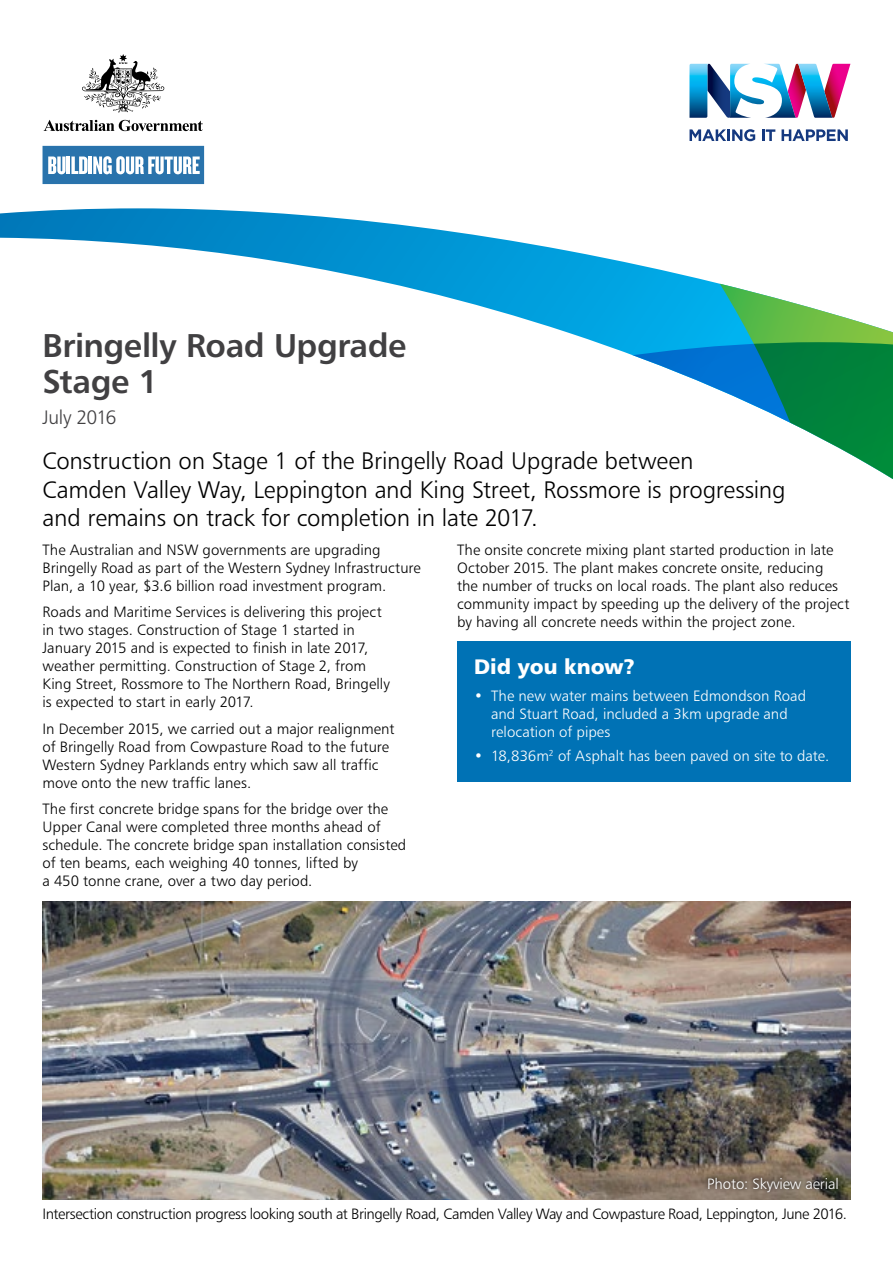
<style>
.page{position:relative;width:893px;height:1263px;background:#fff}
.page>*{position:absolute;margin:0;border:0;box-sizing:border-box;transform-origin:0 0}
.t1{font:500 33px/36px "Trans Text Md";letter-spacing:-.015em;color:#414042}
.t2{font:300 24px/28.5px "Trans Text Lt";letter-spacing:-.01em;color:#000}
.t3{font:700 21px "Trans Text Bd";color:#fff}
._00_Date{font:300 19.5px "Trans Text Lt";letter-spacing:-.035em;color:#414042}
._02_Body{font:300 15px/18px "Trans Text Lt";color:#000}
.t4{font:300 15px/18px "Trans Text Lt";color:#fff}
._04_Caption{font:300 15px "Trans Text Lt";letter-spacing:-.03em;color:#000}
.s1{font-family:"Trans Text Md";font-weight:500}
</style>
<div class="page">
<div style="left:457px;top:641px;width:393px;height:140px;background:#0072b5"></div>
<img style="left:43px;top:901px;width:807px;height:298px">
<div style="left:705px;top:1174px;width:136px;height:21px;background:#000;opacity:.75"></div>
<svg style="left:43px;top:146px;width:161px;height:38px"></svg>
<svg style="left:44px;top:120px;width:159px;height:11px"></svg>
<svg style="left:82px;top:54px;width:82px;height:58px"></svg>
<svg style="left:0;top:208px;width:721px;height:134px"></svg>
<svg style="left:720px;top:284px;width:173px;height:58px"></svg>
<svg style="left:596px;top:342px;width:297px;height:137px"></svg>
<svg style="left:689px;top:129px;width:66px;height:12px"></svg>
<svg style="left:762px;top:129px;width:13px;height:12px"></svg>
<svg style="left:782px;top:129px;width:66px;height:12px"></svg>
<svg style="left:689px;top:64px;width:161px;height:54px"></svg>
<h1 class="t1" style="left:43px;top:326px;width:365px">Bringelly Road Upgrade<br>Stage 1</h1>
<p class="_00_Date" style="left:43px;top:405px;width:76px">July 2016</p>
<p class="t2" style="left:43px;top:446px;width:745px">Construction on Stage 1 of the Bringelly Road Upgrade between<br>Camden Valley Way, Leppington and King Street, Rossmore is progressing and remains on track for completion in late 2017.</p>
<p class="_02_Body" style="left:43px;top:540px;width:380px">The Australian and NSW governments are upgrading<br>Bringelly Road as part of the Western Sydney Infrastructure<br>Plan, a 10 year, $3.6 billion road investment program.</p>
<p class="_02_Body" style="left:43px;top:603px;width:349px">Roads and Maritime Services is delivering this project in two stages. Construction of Stage 1 started in January 2015 and is expected to finish in late 2017, weather permitting. Construction of Stage 2, from King Street, Rossmore to The Northern Road, Bringelly is expected to start in early 2017.</p>
<p class="_02_Body" style="left:43px;top:719px;width:354px">In December 2015, we carried out a major realignment of Bringelly Road from Cowpasture Road to the future Western Sydney Parklands entry which saw all traffic move onto the new traffic lanes.</p>
<p class="_02_Body" style="left:43px;top:800px;width:365px">The first concrete bridge spans for the bridge over the Upper Canal were completed three months ahead of schedule. The concrete bridge span installation consisted of ten beams, each weighing 40 tonnes, lifted by<br>a 450 tonne crane, over a two day period.</p>
<p class="_02_Body" style="left:457px;top:540px;width:394px">The onsite concrete mixing plant started production in late October 2015. The plant makes concrete onsite, reducing<br>the number of trucks on local roads. The plant also reduces community impact by speeding up the delivery of the project by having all concrete needs within the project zone.</p>
<h2 class="t3" style="left:474px;top:653px;width:163px">Did you know?</h2>
<p class="t4" style="left:491px;top:686px;width:317px;text-indent:-17px"><span class="s1">•</span> The new water mains between Edmondson Road and Stuart Road, included a 3km upgrade and relocation of pipes</p>
<p class="t4" style="left:474px;top:746px;width:357px"><span class="s1">•</span> 18,836m<sup>2</sup> of Asphalt has been paved on site to date.</p>
<p class="t4" style="left:707px;top:1175px;width:133px">Photo: Skyview aerial</p>
<p class="_04_Caption" style="left:43px;top:1205px;width:806px">Intersection construction progress looking south at Bringelly Road, Camden Valley Way and Cowpasture Road, Leppington, June 2016.</p>
</div>
